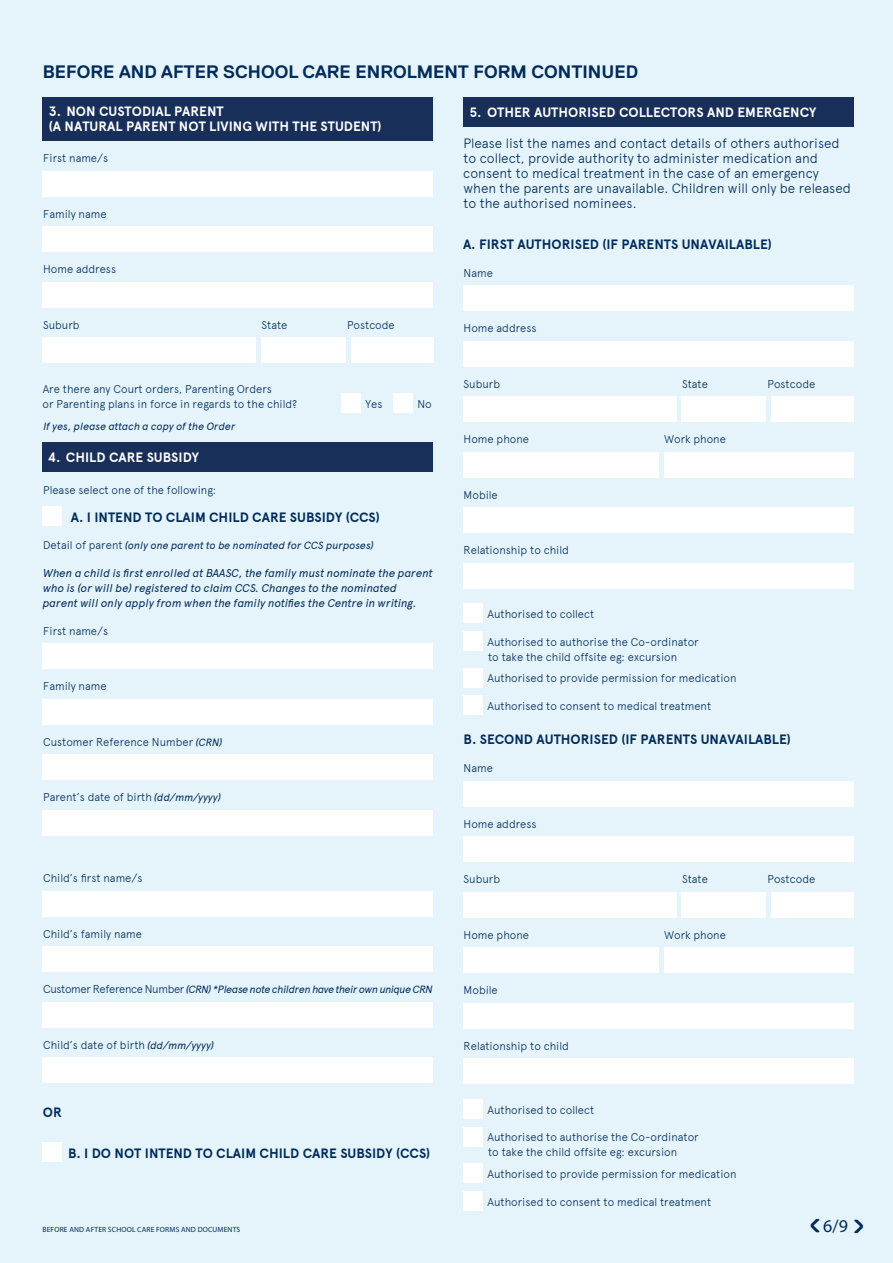
<style>
.page{position:relative;width:893px;height:1263px;background:#e4f4fa}
.page>*{position:absolute;margin:0;border:0;box-sizing:border-box;transform-origin:0 0}
.Heading{font:30.3px "Replica";color:#002b5c}
.Heading-2{font:700 18px "Replica";color:#002b5c}
.Heading-3{font:18px "Myriad Pro";color:#002b5c}
.Body_w_box{font:300 13.5px/15px "Apercu";color:#002b5c}
.Body_w_box-2{font:700 13.5px "Apercu";color:#002b5c}
.Subheading{font:700 13.5px/15px "Apercu";color:#fff}
.box{font:700 13.5px "Apercu";color:#002b5c}
.Body_w_box-3{font:300 11.25px/15px "Apercu";color:#002b5c}
.Body_w_box-4{font:italic 11.25px/15px "Apercu";color:#002b5c}
.box-2{font:300 11.25px/15px "Apercu";color:#002b5c}
.Body_w_box-5{font:italic 10.5px "Apercu";letter-spacing:-.03em;color:#002b5c}
.Body_w_box-6{font:italic 10.5px "Apercu";color:#002b5c}
.Note{font:italic 10.5px "Apercu";color:#002b5c}
.t1{font:7.5px "Myriad Pro";letter-spacing:.02em;color:#002b5c}
.s1{font-weight:300;font-style:normal;font-size:11.25px}
.s2{font-weight:400;font-style:italic;font-size:10.5px}
.s3{font-family:"Replica";font-size:30.3px}
</style>
<div class="page">
<div style="left:43px;top:97px;width:390px;height:43px;background:#172f59"></div>
<div style="left:43px;top:171px;width:390px;height:26px;background:#fff"></div>
<div style="left:43px;top:227px;width:390px;height:25px;background:#fff"></div>
<div style="left:43px;top:282px;width:390px;height:26px;background:#fff"></div>
<div style="left:43px;top:338px;width:213px;height:25px;background:#fff"></div>
<div style="left:261px;top:338px;width:84px;height:25px;background:#fff"></div>
<div style="left:351px;top:338px;width:82px;height:25px;background:#fff"></div>
<div style="left:341px;top:393px;width:19px;height:20px;background:#fff"></div>
<div style="left:393px;top:394px;width:19px;height:19px;background:#fff"></div>
<div style="left:43px;top:442px;width:390px;height:30px;background:#172f59"></div>
<div style="left:43px;top:506px;width:19px;height:19px;background:#fff"></div>
<div style="left:43px;top:644px;width:390px;height:25px;background:#fff"></div>
<div style="left:43px;top:699px;width:390px;height:26px;background:#fff"></div>
<div style="left:43px;top:755px;width:390px;height:25px;background:#fff"></div>
<div style="left:43px;top:810px;width:390px;height:26px;background:#fff"></div>
<div style="left:43px;top:891px;width:390px;height:26px;background:#fff"></div>
<div style="left:43px;top:947px;width:390px;height:25px;background:#fff"></div>
<div style="left:43px;top:1002px;width:390px;height:26px;background:#fff"></div>
<div style="left:43px;top:1058px;width:390px;height:25px;background:#fff"></div>
<div style="left:43px;top:1142px;width:19px;height:19px;background:#fff"></div>
<div style="left:463px;top:97px;width:391px;height:30px;background:#172f59"></div>
<div style="left:463px;top:285px;width:391px;height:26px;background:#fff"></div>
<div style="left:463px;top:341px;width:391px;height:25px;background:#fff"></div>
<div style="left:463px;top:396px;width:213px;height:26px;background:#fff"></div>
<div style="left:682px;top:396px;width:84px;height:26px;background:#fff"></div>
<div style="left:772px;top:396px;width:82px;height:26px;background:#fff"></div>
<div style="left:463px;top:452px;width:195px;height:25px;background:#fff"></div>
<div style="left:664px;top:452px;width:190px;height:25px;background:#fff"></div>
<div style="left:463px;top:507px;width:391px;height:26px;background:#fff"></div>
<div style="left:463px;top:563px;width:391px;height:25px;background:#fff"></div>
<div style="left:463px;top:604px;width:19px;height:19px;background:#fff"></div>
<div style="left:463px;top:631px;width:19px;height:20px;background:#fff"></div>
<div style="left:463px;top:668px;width:19px;height:19px;background:#fff"></div>
<div style="left:463px;top:696px;width:19px;height:19px;background:#fff"></div>
<div style="left:463px;top:781px;width:391px;height:25px;background:#fff"></div>
<div style="left:463px;top:836px;width:391px;height:26px;background:#fff"></div>
<div style="left:463px;top:892px;width:213px;height:25px;background:#fff"></div>
<div style="left:682px;top:892px;width:84px;height:25px;background:#fff"></div>
<div style="left:772px;top:892px;width:82px;height:25px;background:#fff"></div>
<div style="left:463px;top:947px;width:195px;height:26px;background:#fff"></div>
<div style="left:664px;top:947px;width:190px;height:26px;background:#fff"></div>
<div style="left:463px;top:1003px;width:391px;height:25px;background:#fff"></div>
<div style="left:463px;top:1058px;width:391px;height:26px;background:#fff"></div>
<div style="left:463px;top:1099px;width:19px;height:19px;background:#fff"></div>
<div style="left:463px;top:1127px;width:19px;height:19px;background:#fff"></div>
<div style="left:463px;top:1163px;width:19px;height:19px;background:#fff"></div>
<div style="left:463px;top:1191px;width:19px;height:19px;background:#fff"></div>
<p class="Heading-2" style="left:43px;top:62px;width:597px">BEFORE AND AFTER SCHOOL CARE ENROLMENT FORM CONTINUED</p>
<p class="Subheading" style="left:49px;top:104px;width:334px">3. NON CUSTODIAL PARENT<br>(A NATURAL PARENT NOT LIVING WITH THE STUDENT)</p>
<p class="Body_w_box-3" style="left:43px;top:151px;width:67px">First name/s</p>
<p class="Subheading" style="left:469px;top:105px;width:348px">5. OTHER AUTHORISED COLLECTORS AND EMERGENCY</p>
<p class="Body_w_box" style="left:463px;top:136px;width:389px">Please list the names and contact details of others authorised to collect, provide authority to administer medication and consent to medical treatment in the case of an emergency when the parents are unavailable. Children will only be released to the authorised nominees.</p>
<p class="Body_w_box-2" style="left:463px;top:236px;width:310px">A. FIRST AUTHORISED (IF PARENTS UNAVAILABLE)</p>
<p class="Body_w_box-3" style="left:464px;top:265px;width:31px">Name</p>
<p class="Body_w_box-3" style="left:43px;top:206px;width:65px">Family name</p>
<p class="Body_w_box-3" style="left:43px;top:262px;width:74px">Home address</p>
<p class="box-2" style="left:43px;top:317px;width:38px">Suburb</p>
<p class="box-2" style="left:262px;top:317px;width:27px">State</p>
<p class="box-2" style="left:347px;top:317px;width:49px">Postcode</p>
<p class="box-2" style="left:43px;top:381px;width:256px">Are there any Court orders, Parenting Orders<br>or Parenting plans in force in regards to the child?</p>
<p class="box-2" style="left:365px;top:396px;width:18px">Yes</p>
<p class="box-2" style="left:417px;top:396px;width:16px">No</p>
<p class="Note" style="left:43px;top:420px;width:194px">If yes, please attach a copy of the Order</p>
<p class="Subheading" style="left:48px;top:450px;width:153px">4. CHILD CARE SUBSIDY</p>
<p class="box-2" style="left:43px;top:482px;width:175px">Please select one of the following:</p>
<p class="Body_w_box-2" style="left:71px;top:509px;width:311px">A. I INTEND TO CLAIM CHILD CARE SUBSIDY (CCS)</p>
<p class="Body_w_box-6" style="left:43px;top:539px;width:332px"><span class="s1">Detail of parent</span> (only one parent to be nominated for CCS purposes)</p>
<p class="Body_w_box-4" style="left:43px;top:565px;width:392px">When a child is first enrolled at BAASC, the family must nominate the parent who is (or will be) registered to claim CCS. Changes to the nominated parent will only apply from when the family notifies the Centre in writing.</p>
<p class="Body_w_box-3" style="left:43px;top:623px;width:67px">First name/s</p>
<p class="Body_w_box-3" style="left:43px;top:679px;width:65px">Family name</p>
<p class="Body_w_box-3" style="left:43px;top:734px;width:181px">Customer Reference Number <span class="s2">(CRN)</span></p>
<p class="Body_w_box-3" style="left:43px;top:790px;width:179px">Parent’s date of birth <span class="s2">(dd/mm/yyyy)</span></p>
<p class="Body_w_box-3" style="left:43px;top:871px;width:101px">Child’s first name/s</p>
<p class="Body_w_box-3" style="left:43px;top:926px;width:100px">Child’s family name</p>
<p class="Body_w_box-5" style="left:43px;top:983px;width:391px"><span class="s1">Customer Reference Number</span> (CRN) *Please note children have their own unique CRN</p>
<p class="Body_w_box-3" style="left:43px;top:1037px;width:173px">Child’s date of birth <span class="s2">(dd/mm/yyyy)</span></p>
<p class="box" style="left:43px;top:1104px;width:21px">OR</p>
<p class="Body_w_box-2" style="left:68px;top:1145px;width:364px">B. I DO NOT INTEND TO CLAIM CHILD CARE SUBSIDY (CCS)</p>
<p class="Body_w_box-3" style="left:464px;top:320px;width:74px">Home address</p>
<p class="box-2" style="left:463px;top:376px;width:38px">Suburb</p>
<p class="box-2" style="left:682px;top:376px;width:27px">State</p>
<p class="box-2" style="left:767px;top:376px;width:49px">Postcode</p>
<p class="Body_w_box-3" style="left:464px;top:431px;width:67px">Home phone</p>
<p class="Body_w_box-3" style="left:664px;top:431px;width:63px">Work phone</p>
<p class="Body_w_box-3" style="left:464px;top:487px;width:36px">Mobile</p>
<p class="Body_w_box-3" style="left:464px;top:542px;width:107px">Relationship to child</p>
<p class="Body_w_box-3" style="left:487px;top:606px;width:108px">Authorised to collect</p>
<p class="Body_w_box-3" style="left:487px;top:634px;width:213px">Authorised to authorise the Co-ordinator to take the child offsite eg: excursion</p>
<p class="Body_w_box-3" style="left:487px;top:671px;width:251px">Authorised to provide permission for medication</p>
<p class="Body_w_box-3" style="left:487px;top:698px;width:225px">Authorised to consent to medical treatment</p>
<p class="Body_w_box-2" style="left:464px;top:731px;width:329px">B. SECOND AUTHORISED (IF PARENTS UNAVAILABLE)</p>
<p class="Body_w_box-3" style="left:464px;top:760px;width:31px">Name</p>
<p class="Body_w_box-3" style="left:464px;top:816px;width:74px">Home address</p>
<p class="box-2" style="left:463px;top:871px;width:38px">Suburb</p>
<p class="box-2" style="left:682px;top:871px;width:27px">State</p>
<p class="box-2" style="left:767px;top:871px;width:49px">Postcode</p>
<p class="Body_w_box-3" style="left:464px;top:927px;width:67px">Home phone</p>
<p class="Body_w_box-3" style="left:664px;top:927px;width:63px">Work phone</p>
<p class="Body_w_box-3" style="left:464px;top:982px;width:36px">Mobile</p>
<p class="Body_w_box-3" style="left:464px;top:1038px;width:107px">Relationship to child</p>
<p class="Body_w_box-3" style="left:487px;top:1102px;width:108px">Authorised to collect</p>
<p class="Body_w_box-3" style="left:487px;top:1130px;width:213px">Authorised to authorise the Co-ordinator to take the child offsite eg: excursion</p>
<p class="Body_w_box-3" style="left:487px;top:1166px;width:251px">Authorised to provide permission for medication</p>
<p class="Body_w_box-3" style="left:487px;top:1194px;width:225px">Authorised to consent to medical treatment</p>
<p class="t1" style="left:43px;top:1225px;width:199px">BEFORE AND AFTER SCHOOL CARE FORMS AND DOCUMENTS</p>
<p class="Heading-3" style="left:823px;top:1215px;width:44px">6/9 <span class="s3">›</span></p>
<p class="Heading" style="left:822px;top:1242px;width:15px;rotate:-180deg">›</p>
</div>
